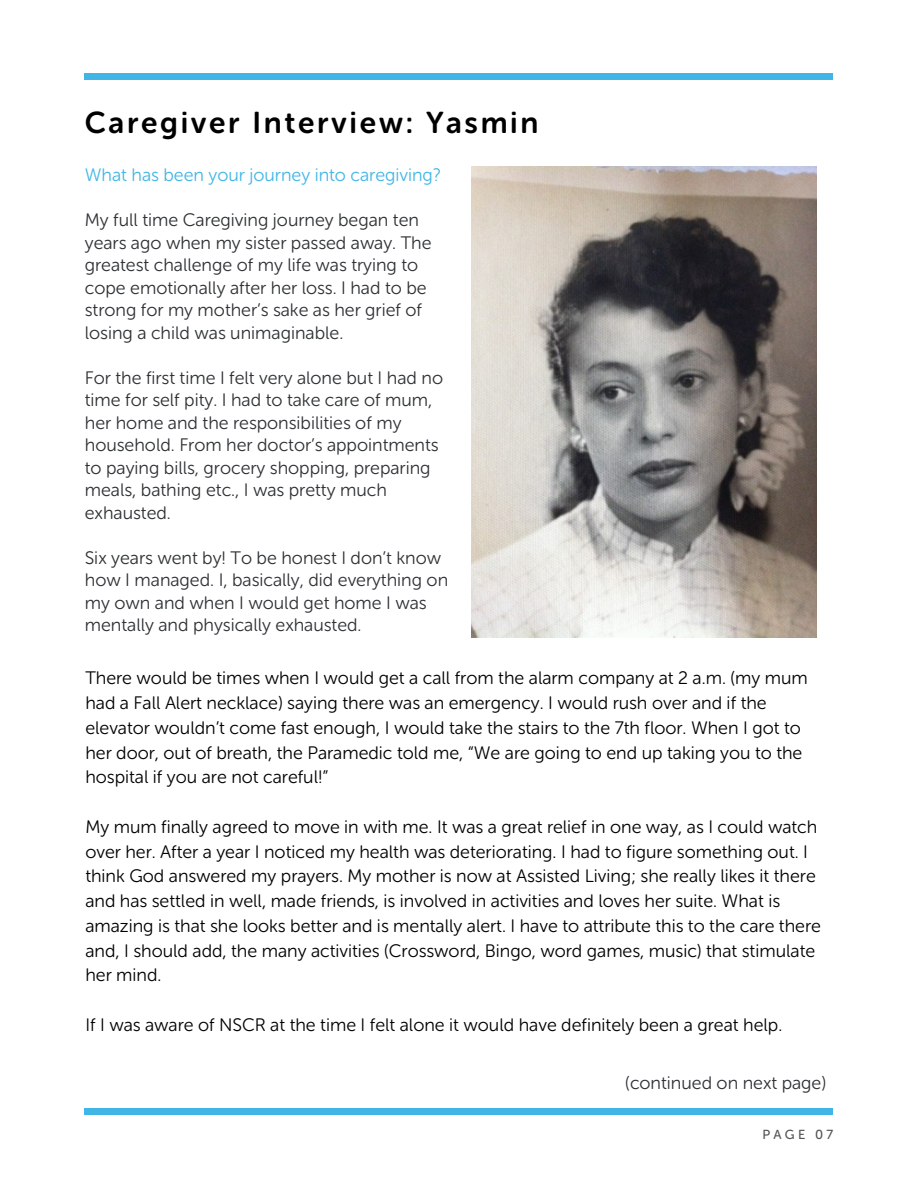
<style>
.page{position:relative;width:918px;height:1188px;background:#fff}
.page>*{position:absolute;margin:0;border:0;box-sizing:border-box;transform-origin:0 0}
.t1{font:30px "Museo Sans Rounded 700";letter-spacing:.09em;color:#000}
.t2{font:18px/24.8px "Museo Sans Rounded 300";color:#000}
.t3{font:18px/22.5px "Museo Sans Rounded 300";color:#2d3133}
.t4{font:18px "Museo Sans Rounded 300";color:#41b6e6}
.t5{font:13.05px "Museo Sans Rounded 500";letter-spacing:.25em;color:#545454}
</style>
<div class="page">
<div style="left:85px;top:1108px;width:748px;height:7px;background:#41b6e6"></div>
<div style="left:85px;top:73px;width:748px;height:7px;background:#41b6e6"></div>
<img style="left:472px;top:166px;width:344px;height:472px">
<h1 class="t1" style="left:85px;top:105px;width:455px">Caregiver Interview: Yasmin</h1>
<p class="t4" style="left:85px;top:164px;width:358px">What has been your journey into caregiving?</p>
<p class="t3" style="left:85px;top:209px;width:348px">My full time Caregiving journey began ten years ago when my sister passed away. The greatest challenge of my life was trying to cope emotionally after her loss. I had to be strong for my mother’s sake as her grief of losing a child was unimaginable.</p>
<p class="t3" style="left:85px;top:366px;width:360px">For the first time I felt very alone but I had no time for self pity. I had to take care of mum, her home and the responsibilities of my household. From her doctor’s appointments to paying bills, grocery shopping, preparing meals, bathing etc., I was pretty much exhausted.</p>
<p class="t3" style="left:85px;top:546px;width:365px">Six years went by! To be honest I don’t know how I managed. I, basically, did everything on my own and when I would get home I was mentally and physically exhausted.</p>
<p class="t2" style="left:85px;top:666px;width:724px">There would be times when I would get a call from the alarm company at 2 a.m. (my mum had a Fall Alert necklace) saying there was an emergency. I would rush over and if the elevator wouldn’t come fast enough, I would take the stairs to the 7th floor. When I got to her door, out of breath, the Paramedic told me, “We are going to end up taking you to the hospital if you are not careful!”</p>
<p class="t2" style="left:85px;top:814px;width:737px">My mum finally agreed to move in with me. It was a great relief in one way, as I could watch over her. After a year I noticed my health was deteriorating. I had to figure something out. I think God answered my prayers. My mother is now at Assisted Living; she really likes it there and has settled in well, made friends, is involved in activities and loves her suite. What is amazing is that she looks better and is mentally alert. I have to attribute this to the care there and, I should add, the many activities (Crossword, Bingo, word games, music) that stimulate her mind.</p>
<p class="t2" style="left:85px;top:1012px;width:698px">If I was aware of NSCR at the time I felt alone it would have definitely been a great help.</p>
<p class="t3" style="left:625px;top:1071px;width:202px">(continued on next page)</p>
<p class="t5" style="left:763px;top:1127px;width:72px">PAGE 07</p>
</div>
